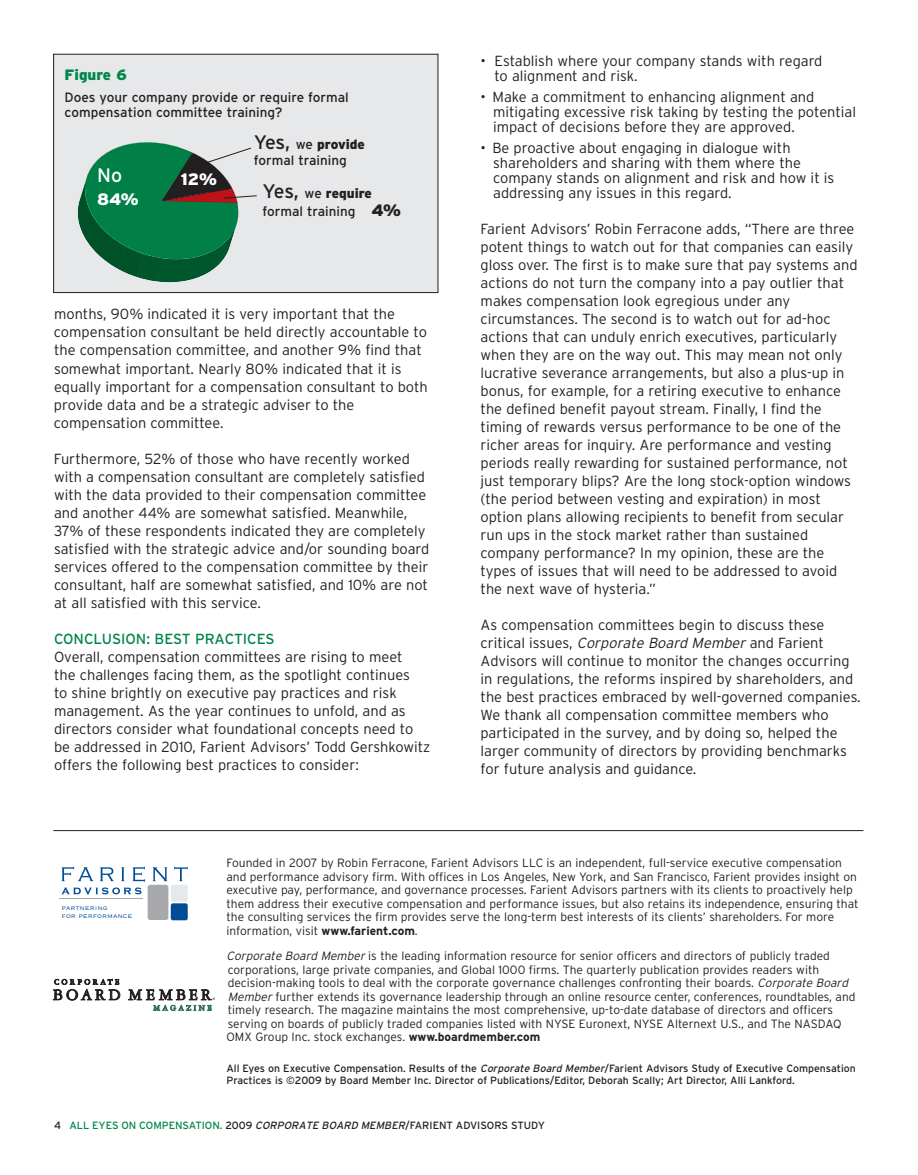
<style>
.page{position:relative;width:918px;height:1175px;background:#fff}
.page>*{position:absolute;margin:0;border:0;box-sizing:border-box;transform-origin:0 0}
.t1{font:19.5px "Interstate";color:#fff}
.t2{font:900 16.5px "Interstate";color:#fff}
.t3{font:900 15px "Interstate";color:#00854a}
.t4{font:300 14.7px/18px "Interstate";color:#231f20}
.t5{font:14.7px "Interstate";color:#00854a}
.t6{font:13.5px/18px "Interstate";color:#231f20}
.t7{font:300 12px/13.5px "Interstate";color:#231f20}
.t8{font:10.5px/12.6px "Interstate";color:#231f20}
.t9{font:300 8.1px/8.1px "Copperplate";color:#014d95}
.s1{font-size:19.5px}
.s2{font-weight:900}
.s3{font-weight:900;font-size:16.5px}
.s4{font-style:italic}
.s5{font-weight:700}
.s6{color:#00854a}
</style>
<div class="page">
<hr style="left:53px;top:830px;width:810px;height:1px;background:#231f20">
<div style="left:54px;top:54px;width:384px;height:238px;background:#e7e8e9"></div>
<div style="left:53px;top:54px;width:385px;height:239px;border:1px solid #231f20"></div>
<svg style="left:78px;top:142px;width:179px;height:140px"></svg>
<svg style="left:53px;top:979px;width:67px;height:21px"></svg>
<svg style="left:128px;top:989px;width:87px;height:21px"></svg>
<hr style="left:60px;top:898px;width:83px;height:1px;background:#a8a9ad">
<svg style="left:153px;top:867px;width:14px;height:14px"></svg>
<svg style="left:174px;top:866px;width:14px;height:15px"></svg>
<svg style="left:62px;top:866px;width:83px;height:28px"></svg>
<div style="left:148px;top:884px;width:20px;height:36px;background:#a8a9ad;border-radius:3px"></div>
<div style="left:171px;top:903px;width:17px;height:17px;background:#014d95;border-radius:2px"></div>
<div style="left:171px;top:884px;width:17px;height:17px;background:#e7e8e9;border-radius:2px"></div>
<p class="t3" style="left:65px;top:66px;width:64px">Figure 6</p>
<p class="t6" style="left:65px;top:90px;width:286px;line-height:15px">Does your company provide or require formal compensation committee training?</p>
<p class="t6" style="left:254px;top:136px;width:113px;line-height:16.5px"><span class="s1">Yes,</span> we <span class="s2">provide </span>formal training</p>
<p class="t2" style="left:181px;top:170px;width:38px">12%</p>
<h1 class="t1" style="left:97px;top:164px;width:27px">No</h1>
<p class="t2" style="left:97px;top:189px;width:43px">84%</p>
<p class="t6" style="left:263px;top:184px;width:140px"><span class="s1">Yes,</span> we <span class="s2">require </span>formal training <span class="s3">4%</span></p>
<p class="t4" style="left:54px;top:305px;width:375px">months, 90% indicated it is very important that the compensation consultant be held directly accountable to the compensation committee, and another 9% find that somewhat important. Nearly 80% indicated that it is equally important for a compensation consultant to both provide data and be a strategic adviser to the compensation committee.</p>
<p class="t4" style="left:54px;top:449px;width:377px">Furthermore, 52% of those who have recently worked with a compensation consultant are completely satisfied with the data provided to their compensation committee and another 44% are somewhat satisfied. Meanwhile, 37% of these respondents indicated they are completely satisfied with the strategic advice and/or sounding board services offered to the compensation committee by their consultant, half are somewhat satisfied, and 10% are not at all satisfied with this service.</p>
<p class="t5" style="left:54px;top:630px;width:222px">CONCLUSION: BEST PRACTICES</p>
<p class="t4" style="left:54px;top:647px;width:378px">Overall, compensation committees are rising to meet<br>the challenges facing them, as the spotlight continues<br>to shine brightly on executive pay practices and risk management. As the year continues to unfold, and as directors consider what foundational concepts need to be addressed in 2010, Farient Advisors’ Todd Gershkowitz offers the following best practices to consider:</p>
<p class="t4" style="left:495px;top:53px;width:329px;line-height:15px;text-indent:-14px">• Establish where your company stands with regard to alignment and risk.</p>
<p class="t4" style="left:493px;top:89px;width:364px;line-height:15px;text-indent:-13px">• Make a commitment to enhancing alignment and mitigating excessive risk taking by testing the potential impact of decisions before they are approved.</p>
<p class="t4" style="left:493px;top:140px;width:343px;line-height:15px;text-indent:-13px">• Be proactive about engaging in dialogue with shareholders and sharing with them where the company stands on alignment and risk and how it is addressing any issues in this regard.</p>
<p class="t4" style="left:481px;top:219px;width:379px">Farient Advisors’ Robin Ferracone adds, “There are three potent things to watch out for that companies can easily gloss over. The first is to make sure that pay systems and actions do not turn the company into a pay outlier that makes compensation look egregious under any circumstances. The second is to watch out for ad-hoc actions that can unduly enrich executives, particularly when they are on the way out. This may mean not only lucrative severance arrangements, but also a plus-up in bonus, for example, for a retiring executive to enhance the defined benefit payout stream. Finally, I find the timing of rewards versus performance to be one of the richer areas for inquiry. Are performance and vesting periods really rewarding for sustained performance, not just temporary blips? Are the long stock-option windows (the period between vesting and expiration) in most option plans allowing recipients to benefit from secular run ups in the stock market rather than sustained company performance? In my opinion, these are the types of issues that will need to be addressed to avoid the next wave of hysteria.”</p>
<p class="t4" style="left:481px;top:615px;width:382px">As compensation committees begin to discuss these critical issues, <span class="s4">CorporateBoardMember</span>and Farient Advisors will continue to monitor the changes occurring in regulations, the reforms inspired by shareholders, and the best practices embraced by well-governed companies.<br>We thank all compensation committee members who participated in the survey, and by doing so, helped the larger community of directors by providing benchmarks for future analysis and guidance.</p>
<p class="t9" style="left:62px;top:903px;width:72px">partnering<br>for performance</p>
<p class="t7" style="left:226px;top:856px;width:634px">Founded in 2007 by Robin Ferracone, Farient Advisors LLC is an independent, full-service executive compensation and performance advisory firm. With offices in Los Angeles, New York, and San Francisco, Farient provides insight on executive pay, performance, and governance processes. Farient Advisors partners with its clients to proactively help them address their executive compensation and performance issues, but also retains its independence, ensuring that the consulting services the firm provides serve the long-term best interests of its clients’ shareholders. For more information, visit <span class="s5">www.farient.com</span>.</p>
<p class="t7" style="left:226px;top:949px;width:631px"><span class="s4">CorporateBoardMember</span>is the leading information resource for senior officers and directors of publicly traded corporations, large private companies, and Global 1000 firms. The quarterly publication provides readers with decision-making tools to deal with the corporate governance challenges confronting their boards. <span class="s4">CorporateBoard Member</span>further extends its governance leadership through an online resource center, conferences, roundtables, and timely research. The magazine maintains the most comprehensive, up-to-date database of directors and officers serving on boards of publicly traded companies listed with NYSE Euronext, NYSE Alternext U.S., and The NASDAQ OMX Group Inc. stock exchanges. <span class="s5">www.boardmember.com</span></p>
<p class="t8" style="left:226px;top:1061px;width:631px">All Eyes on Executive Compensation. Results of the <span class="s4">CorporateBoardMember</span>/Farient Advisors Study of Executive Compensation<br>Practices is ©2009 by Board Member Inc. Director of Publications/Editor, Deborah Scally; Art Director, Alli Lankford.</p>
<p class="t8" style="left:54px;top:1119px;width:492px">4 <span class="s6">ALL EYES ON COMPENSATION.</span> 2009 <span class="s4">CORPORATEBOARDMEMBER</span>/FARIENT ADVISORS STUDY</p>
</div>
